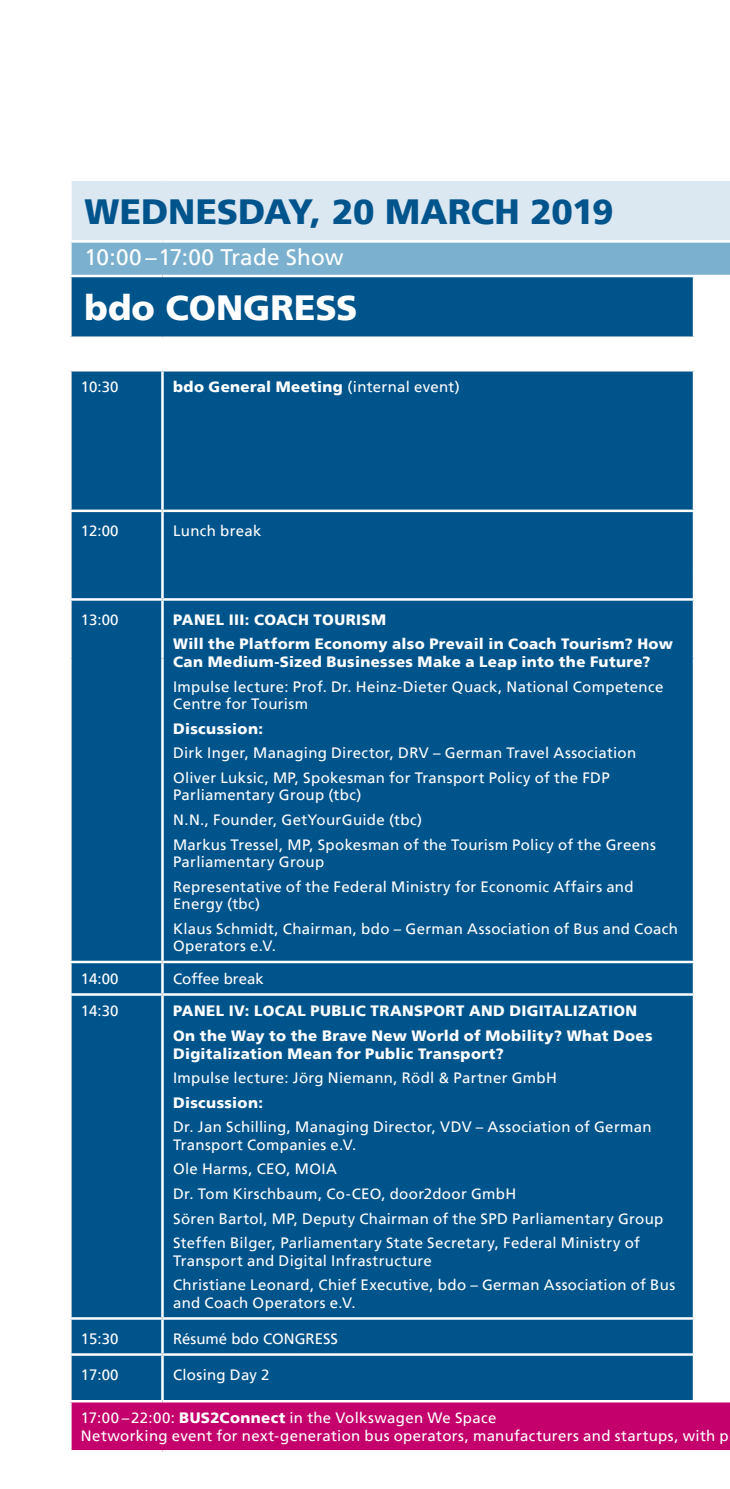
<style>
.page{position:relative;width:730px;height:1489px;background:#fff}
.page>*{position:absolute;margin:0;border:0;box-sizing:border-box;transform-origin:0 0}
.t1{font:900 35px "Frutiger LT";letter-spacing:-.005em;color:#00548c}
.t2{font:900 35px "Frutiger LT";color:#fff}
.t3{font:22.5px "Frutiger LT";letter-spacing:.005em;color:#fff}
.t4{font:15px/24.5px "Frutiger LT";letter-spacing:.02em;color:#fff}
.t5{font:900 15px/24.5px "Frutiger LT";letter-spacing:.025em;color:#fff}
.t6{font:15px "Frutiger LT";color:#fff}
.s1{font-weight:400}
.s2{font-weight:900}
</style>
<div class="page">
<div style="left:70px;top:180px;width:660px;height:61px;background:#dbe7f1"></div>
<div style="left:70px;top:241px;width:660px;height:35px;background:#7bb1cf"></div>
<div style="left:72px;top:277px;width:621px;height:1122px;background:#00548c"></div>
<div style="left:70px;top:1400px;width:660px;height:51px;background:#c3006b"></div>
<hr style="left:69px;top:178px;width:93px;height:3px;background:#fff">
<hr style="left:69px;top:181px;width:3px;height:59px;background:#fff">
<hr style="left:162px;top:178px;width:532px;height:3px;background:#fff">
<hr style="left:694px;top:178px;width:36px;height:3px;background:#fff">
<hr style="left:69px;top:240px;width:93px;height:3px;background:#fff">
<hr style="left:69px;top:243px;width:3px;height:32px;background:#fff">
<hr style="left:162px;top:240px;width:532px;height:3px;background:#fff">
<hr style="left:694px;top:240px;width:36px;height:3px;background:#fff">
<hr style="left:69px;top:275px;width:93px;height:2px;background:#fff">
<hr style="left:162px;top:275px;width:532px;height:2px;background:#fff">
<hr style="left:694px;top:275px;width:36px;height:2px;background:#fff">
<hr style="left:69px;top:336px;width:93px;height:3px;background:#fff">
<hr style="left:162px;top:336px;width:533px;height:3px;background:#fff">
<hr style="left:69px;top:369px;width:93px;height:2px;background:#fff">
<hr style="left:162px;top:369px;width:533px;height:2px;background:#fff">
<hr style="left:161px;top:371px;width:3px;height:138px;background:#fff">
<hr style="left:69px;top:509px;width:93px;height:3px;background:#fff">
<hr style="left:162px;top:509px;width:533px;height:3px;background:#fff">
<hr style="left:161px;top:512px;width:3px;height:58px;background:#fff">
<hr style="left:161px;top:570px;width:3px;height:28px;background:#fff">
<hr style="left:69px;top:598px;width:93px;height:2px;background:#fff">
<hr style="left:162px;top:598px;width:533px;height:2px;background:#fff">
<hr style="left:161px;top:600px;width:3px;height:58px;background:#fff">
<hr style="left:161px;top:658px;width:3px;height:302px;background:#fff">
<hr style="left:69px;top:960px;width:93px;height:3px;background:#fff">
<hr style="left:162px;top:960px;width:533px;height:3px;background:#fff">
<hr style="left:161px;top:963px;width:3px;height:30px;background:#fff">
<hr style="left:69px;top:993px;width:93px;height:2px;background:#fff">
<hr style="left:162px;top:993px;width:533px;height:2px;background:#fff">
<hr style="left:161px;top:995px;width:3px;height:116px;background:#fff">
<hr style="left:161px;top:1111px;width:3px;height:206px;background:#fff">
<hr style="left:69px;top:1317px;width:93px;height:2px;background:#fff">
<hr style="left:162px;top:1317px;width:533px;height:2px;background:#fff">
<hr style="left:161px;top:1319px;width:3px;height:34px;background:#fff">
<hr style="left:69px;top:1353px;width:93px;height:2px;background:#fff">
<hr style="left:162px;top:1353px;width:533px;height:2px;background:#fff">
<hr style="left:161px;top:1355px;width:3px;height:44px;background:#fff">
<hr style="left:69px;top:1399px;width:93px;height:3px;background:#fff">
<hr style="left:69px;top:1402px;width:3px;height:47px;background:#fff">
<hr style="left:162px;top:1399px;width:532px;height:3px;background:#fff">
<hr style="left:694px;top:1399px;width:36px;height:3px;background:#fff">
<hr style="left:69px;top:1449px;width:93px;height:3px;background:#fff">
<hr style="left:162px;top:1449px;width:532px;height:3px;background:#fff">
<hr style="left:694px;top:1449px;width:36px;height:3px;background:#fff">
<h1 class="t1" style="left:85px;top:190px;width:530px">WEDNESDAY, 20 MARCH 2019</h1>
<h2 class="t3" style="left:85px;top:244px;width:261px">10:00 –17:00 Trade Show</h2>
<h1 class="t2" style="left:85px;top:286px;width:275px">bdo CONGRESS</h1>
<p class="t4" style="left:81px;top:375px;width:39px">10:30</p>
<p class="t5" style="left:173px;top:374px;width:288px">bdo General Meeting <span class="s1">(internal event)</span></p>
<p class="t4" style="left:81px;top:519px;width:39px">12:00</p>
<p class="t4" style="left:173px;top:519px;width:90px">Lunch break</p>
<p class="t4" style="left:81px;top:607px;width:39px">13:00</p>
<p class="t5" style="left:173px;top:607px;width:501px">PANEL III: COACH TOURISM<br>Will the Platform Economy also Prevail in Coach Tourism? How</p>
<p class="t5" style="left:173px;top:649px;width:479px">Can Medium-Sized Businesses Make a Leap into the Future?</p>
<p class="t4" style="left:173px;top:677px;width:492px;line-height:17.5px">Impulse lecture: Prof. Dr. Heinz-Dieter Quack, National Competence<br>Centre for Tourism</p>
<p class="t5" style="left:173px;top:716px;width:91px">Discussion:</p>
<p class="t4" style="left:173px;top:741px;width:465px">Dirk Inger, Managing Director, DRV – German Travel Association<br>Oliver Luksic, MP, Spokesman for Transport Policy of the FDP</p>
<p class="t4" style="left:173px;top:783px;width:484px">Parliamentary Group (tbc)<br>N.N., Founder, GetYourGuide (tbc)<br>Markus Tressel, MP, Spokesman of the Tourism Policy of the Greens</p>
<p class="t4" style="left:173px;top:849px;width:462px">Parliamentary Group<br>Representative of the Federal Ministry for Economic Affairs and</p>
<p class="t4" style="left:173px;top:891px;width:506px">Energy (tbc)<br>Klaus Schmidt, Chairman, bdo – German Association of Bus and Coach</p>
<p class="t4" style="left:173px;top:933px;width:104px">Operators e.V.</p>
<p class="t4" style="left:81px;top:966px;width:39px">14:00</p>
<p class="t6" style="left:173px;top:969px;width:92px">Coffee break</p>
<p class="t4" style="left:81px;top:998px;width:39px">14:30</p>
<p class="t5" style="left:173px;top:998px;width:481px">PANEL IV: LOCAL PUBLIC TRANSPORT AND DIGITALIZATION<br>On the Way to the Brave New World of Mobility? What Does</p>
<p class="t5" style="left:173px;top:1040px;width:332px">Digitalization Mean for Public Transport?</p>
<p class="t4" style="left:173px;top:1065px;width:385px">Impulse lecture: Jörg Niemann, Rödl &amp; Partner GmbH</p>
<p class="t5" style="left:173px;top:1090px;width:91px">Discussion:</p>
<p class="t4" style="left:173px;top:1118px;width:480px;line-height:17.5px">Dr. Jan Schilling, Managing Director, VDV – Association of German<br>Transport Companies e.V.</p>
<p class="t4" style="left:173px;top:1156px;width:492px">Ole Harms, CEO, MOIA<br>Dr. Tom Kirschbaum, Co-CEO, door2door GmbH<br>Sören Bartol, MP, Deputy Chairman of the SPD Parliamentary Group Steffen Bilger, Parliamentary State Secretary, Federal Ministry of</p>
<p class="t4" style="left:173px;top:1248px;width:503px">Transport and Digital Infrastructure<br>Christiane Leonard, Chief Executive, bdo – German Association of Bus</p>
<p class="t4" style="left:173px;top:1290px;width:184px">and Coach Operators e.V.</p>
<p class="t4" style="left:81px;top:1326px;width:39px">15:30</p>
<p class="t6" style="left:173px;top:1329px;width:167px">Résumé bdo CONGRESS</p>
<p class="t4" style="left:81px;top:1362px;width:39px">17:00</p>
<p class="t4" style="left:173px;top:1362px;width:98px">Closing Day 2</p>
<p class="t4" style="left:81px;top:1408px;width:649px;line-height:17.5px">17:00 –22:00: <span class="s2">BUS2Connect</span> in the Volkswagen We Space<br>Networking event for next-generation bus operators, manufacturers and startups, with p</p>
</div>
